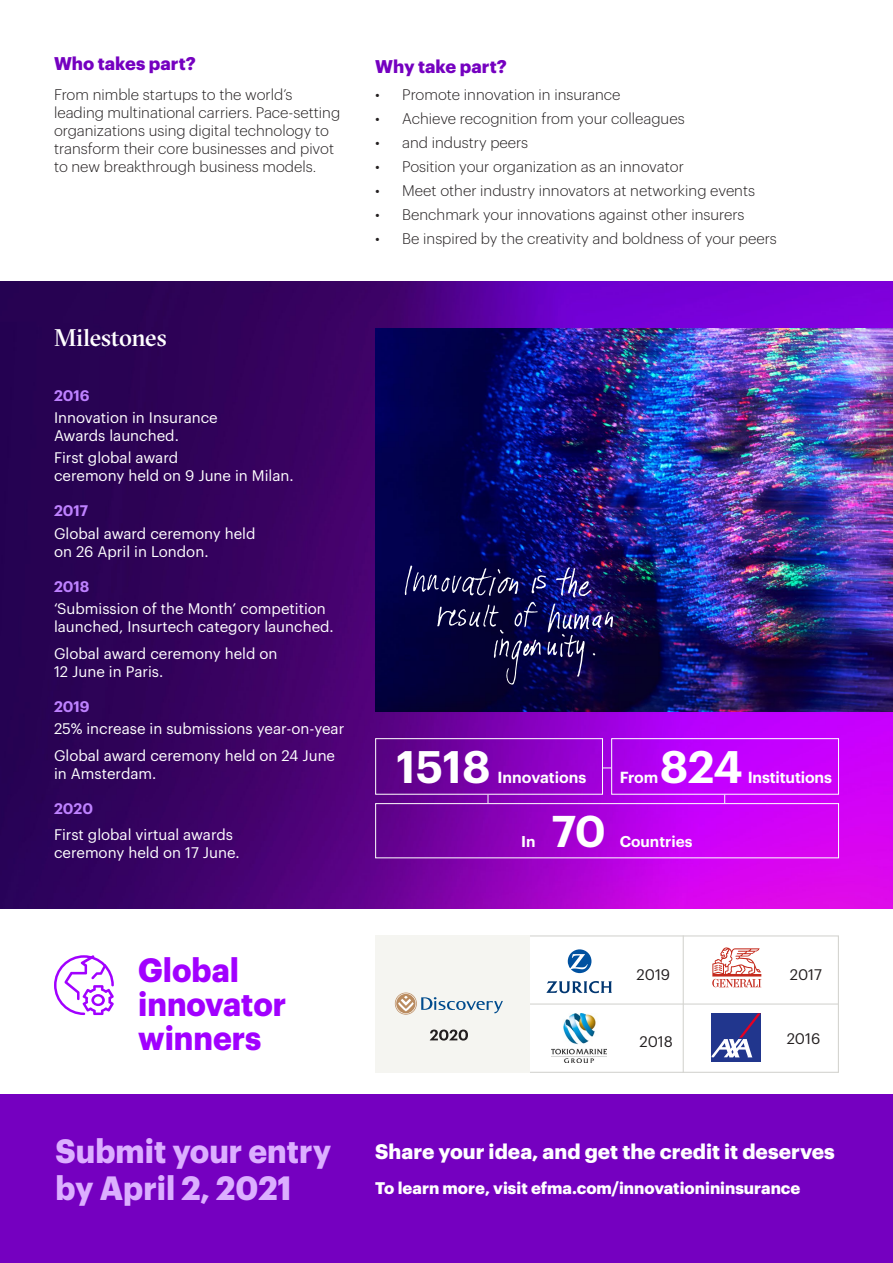
<style>
.page{position:relative;width:893px;height:1263px;background:#fff}
.page>*{position:absolute;margin:0;border:0;box-sizing:border-box;transform-origin:0 0}
.t1{font:600 44.55px "Graphik";letter-spacing:-.005em;color:#fff}
.t2{font:600 43.5px "Graphik";color:#fff}
.t3{font:700 33px/36.8px "Graphik";color:#dcafff;scale:.95 1}
.t4{font:700 33px/33.8px "Graphik";color:#a100ff;scale:.95 1}
.t5{font:500 24px "GT Sectra Fine";letter-spacing:-.01em;color:#fff}
.t6{font:700 20.7px "Graphik";color:#fff}
.t7{font:700 18px "Graphik";color:#7500c0}
.t8{font:700 16.5px "Graphik";color:#fff}
.t9{font:600 15.75px "Graphik";letter-spacing:-.01em;color:#fff}
.t10{font:600 15.3px "Graphik";color:#fff}
.t11{font:300 15px/18px "Graphik";color:#231f20}
.t12{font:15px/18px "Graphik";color:#fff}
.t13{font:600 15px "Graphik";color:#be82ff}
.t14{font:15px "Graphik";color:#231f20}
</style>
<div class="page">
<div style="left:0;top:1094px;width:893px;height:169px;background:#7500c0"></div>
<img style="left:0;top:281px;width:893px;height:627px">
<img style="left:375px;top:328px;width:518px;height:383px">
<svg style="left:556px;top:567px;width:35px;height:30px"></svg>
<svg style="left:437px;top:602px;width:104px;height:83px;background:#161447"></svg>
<svg style="left:405px;top:565px;width:113px;height:31px;background:#28275c"></svg>
<svg style="left:531px;top:569px;width:15px;height:24px"></svg>
<img style="left:547px;top:603px;width:66px;height:74px">
<svg style="left:54px;top:955px;width:60px;height:60px"></svg>
<svg style="left:568px;top:949px;width:23px;height:24px"></svg>
<svg style="left:546px;top:981px;width:66px;height:12px"></svg>
<div style="left:712px;top:1013px;width:49px;height:49px;background:#21368d"></div>
<svg style="left:712px;top:1013px;width:49px;height:44px"></svg>
<hr style="left:496px;top:1003px;width:343px;height:1px;background:#d5d5d1">
<div style="left:491px;top:935px;width:348px;height:138px;border:1px solid #d5d5d1"></div>
<div style="left:375px;top:935px;width:154px;height:138px;background:#f5f5f1"></div>
<hr style="left:683px;top:935px;width:1px;height:138px;background:#d5d5d1">
<svg style="left:430px;top:1029px;width:38px;height:11px"></svg>
<svg style="left:395px;top:992px;width:108px;height:23px"></svg>
<svg style="left:712px;top:947px;width:49px;height:40px"></svg>
<img style="left:552px;top:1013px;width:54px;height:49px">
<div style="left:375px;top:738px;width:228px;height:57px;border:1px solid #fff"></div>
<div style="left:375px;top:803px;width:464px;height:55px;border:1px solid #fff"></div>
<div style="left:611px;top:738px;width:228px;height:57px;border:1px solid #fff"></div>
<p class="t7" style="left:54px;top:50px;width:143px">Who takes part?</p>
<p class="t11" style="left:54px;top:84px;width:288px">From nimble startups to the world’s leading multinational carriers. Pace-setting organizations using digital technology to transform their core businesses and pivot to new breakthrough business models.</p>
<p class="t7" style="left:375px;top:52px;width:133px">Why take part?</p>
<p class="t11" style="left:375px;top:84px;width:247px">• Promote innovation in insurance</p>
<p class="t11" style="left:375px;top:108px;width:311px">• Achieve recognition from your colleagues</p>
<p class="t11" style="left:375px;top:132px;width:155px">• and industry peers</p>
<p class="t11" style="left:375px;top:156px;width:310px">• Position your organization as an innovator</p>
<p class="t11" style="left:375px;top:180px;width:381px">• Meet other industry innovators at networking events</p>
<p class="t11" style="left:375px;top:204px;width:371px">• Benchmark your innovations against other insurers</p>
<p class="t11" style="left:375px;top:228px;width:403px">• Be inspired by the creativity and boldness of your peers</p>
<h3 class="t5" style="left:54px;top:324px;width:114px">Milestones</h3>
<p class="t13" style="left:54px;top:384px;width:37px">2016</p>
<p class="t12" style="left:54px;top:407px;width:165px">Innovation in Insurance<br>Awards launched.</p>
<p class="t12" style="left:54px;top:448px;width:241px">First global award<br>ceremony held on 9 June in Milan.</p>
<p class="t13" style="left:54px;top:499px;width:36px">2017</p>
<p class="t12" style="left:54px;top:523px;width:203px">Global award ceremony held on 26 April in London.</p>
<p class="t13" style="left:54px;top:575px;width:37px">2018</p>
<p class="t12" style="left:54px;top:598px;width:281px">‘Submission of the Month’ competition launched, Insurtech category launched.</p>
<p class="t12" style="left:54px;top:643px;width:225px">Global award ceremony held on<br>12 June in Paris.</p>
<p class="t13" style="left:54px;top:695px;width:37px">2019</p>
<p class="t12" style="left:54px;top:714px;width:292px;line-height:26.5px">25% increase in submissions year-on-year<br>Global award ceremony held on 24 June</p>
<p class="t12" style="left:54px;top:763px;width:104px">in Amsterdam.</p>
<p class="t13" style="left:54px;top:797px;width:41px">2020</p>
<p class="t12" style="left:54px;top:824px;width:187px">First global virtual awards ceremony held on 17 June.</p>
<h1 class="t1" style="left:397px;top:733px;width:95px">1518</h1>
<p class="t9" style="left:498px;top:765px;width:90px">Innovations</p>
<h1 class="t1" style="left:660px;top:733px;width:85px">824</h1>
<p class="t9" style="left:748px;top:765px;width:86px">Institutions</p>
<p class="t9" style="left:620px;top:765px;width:40px">From</p>
<h2 class="t2" style="left:552px;top:798px;width:56px">70</h2>
<p class="t10" style="left:521px;top:829px;width:16px">In</p>
<p class="t10" style="left:620px;top:829px;width:74px">Countries</p>
<h3 class="t4" style="left:138px;top:951px;width:157px">Global innovator winners</h3>
<h3 class="t3" style="left:56px;top:1129px;width:292px">Submit your entry by April 2, 2021</h3>
<p class="t14" style="left:637px;top:963px;width:35px">2019</p>
<p class="t14" style="left:639px;top:1030px;width:35px">2018</p>
<p class="t14" style="left:790px;top:963px;width:34px">2017</p>
<p class="t14" style="left:787px;top:1027px;width:35px">2016</p>
<h3 class="t6" style="left:375px;top:1135px;width:461px">Share your idea, and get the credit it deserves</h3>
<p class="t8" style="left:375px;top:1175px;width:427px">To learn more, visit efma.com/innovationininsurance</p>
</div>
